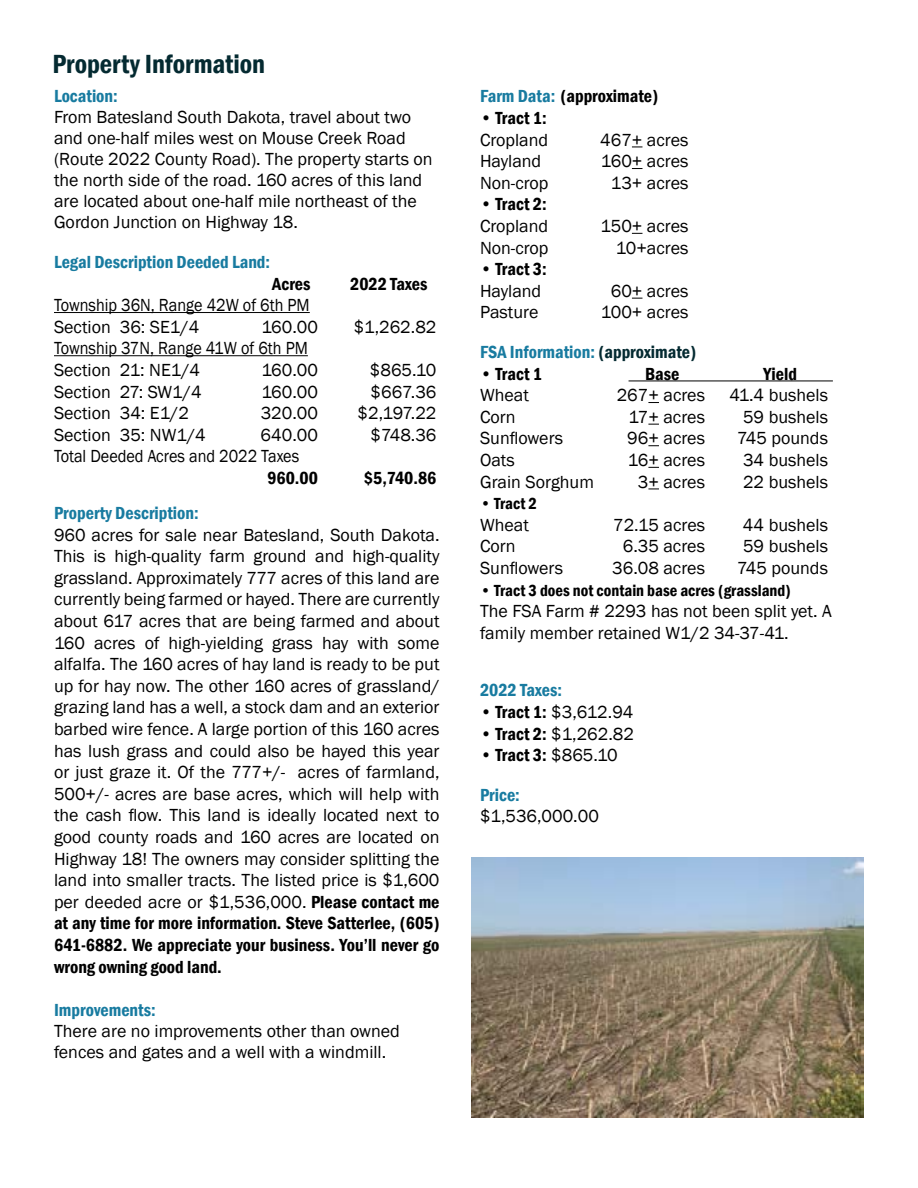
<style>
.page{position:relative;width:918px;height:1188px;background:#fff}
.page>*{position:absolute;margin:0;border:0;box-sizing:border-box;transform-origin:0 0}
.t1{font:600 condensed 27px "Franklin Gothic";letter-spacing:-.005em;color:#042a31}
.t2{font:18px/21.6px "Franklin Gothic";color:#000}
.t3{font:600 condensed 18px/39.6px "Franklin Gothic";color:#187ba0}
.t4{font:600 condensed 18px/39.6px "Franklin Gothic";color:#000}
.t5{font:18px/21.6px "Franklin Gothic";color:#000;scale:.9 1}
.t6{font:600 condensed 16.5px "Franklin Gothic";color:#000}
.s1{font-weight:600;font-stretch:condensed}
.s2{color:#187ba0}
.s3{font-weight:400;font-stretch:normal;color:#000}
.s4{color:#042a31}
.s5{font-weight:400;font-stretch:normal}
</style>
<div class="page">
<hr style="left:54px;top:312px;width:256px;height:1px;background:#000">
<hr style="left:54px;top:355px;width:254px;height:1px;background:#000">
<hr style="left:629px;top:380px;width:204px;height:1px;background:#000">
<img style="left:472px;top:858px;width:392px;height:260px">
<h1 class="t1" style="left:52px;top:46px;width:214px">Property Information</h1>
<p class="t3" style="left:54px;top:76px;width:65px">Location:</p>
<p class="t2" style="left:54px;top:107px;width:380px;line-height:21px">From Batesland South Dakota, travel about two and one-half miles west on Mouse Creek Road (Route 2022 County Road). The property starts on the north side of the road. 160 acres of this land are located about one-half mile northeast of the Gordon Junction on Highway 18.</p>
<p class="t3" style="left:54px;top:242px;width:218px">Legal Description Deeded Land:</p>
<p class="t4" style="left:272px;top:264px;width:40px">Acres</p>
<p class="t4" style="left:350px;top:264px;width:79px">2022 Taxes</p>
<p class="t5" style="left:54px;top:295px;width:286px">Township 36N, Range 42W of 6th PM<br>Section 36: SE1/4</p>
<p class="t2" style="left:261px;top:316px;width:58px">160.00</p>
<p class="t2" style="left:354px;top:316px;width:84px">$1,262.82</p>
<p class="t5" style="left:54px;top:338px;width:284px">Township 37N, Range 41W of 6th PM<br>Section 21: NE1/4</p>
<p class="t2" style="left:261px;top:360px;width:58px">160.00</p>
<p class="t2" style="left:370px;top:360px;width:68px">$865.10</p>
<p class="t2" style="left:54px;top:381px;width:149px">Section 27: SW1/4</p>
<p class="t2" style="left:261px;top:381px;width:58px">160.00</p>
<p class="t2" style="left:371px;top:381px;width:67px">$667.36</p>
<p class="t2" style="left:54px;top:403px;width:137px">Section 34: E1/2</p>
<p class="t2" style="left:261px;top:403px;width:59px">320.00</p>
<p class="t2" style="left:358px;top:403px;width:80px">$2,197.22</p>
<p class="t2" style="left:54px;top:424px;width:153px">Section 35: NW1/4</p>
<p class="t2" style="left:261px;top:424px;width:59px">640.00</p>
<p class="t2" style="left:371px;top:424px;width:67px">$748.36</p>
<p class="t5" style="left:54px;top:446px;width:274px">Total Deeded Acres and 2022 Taxes</p>
<p class="t4" style="left:267px;top:458px;width:52px">960.00</p>
<p class="t4" style="left:364px;top:458px;width:74px">$5,740.86</p>
<p class="t3" style="left:54px;top:493px;width:146px">Property Description:</p>
<p class="t2" style="left:54px;top:524px;width:387px;text-align:justify">960 acres for sale near Batesland, South Dakota.<br>This is high-quality farm ground and high-quality grassland. Approximately 777 acres of this land are currently being farmed or hayed. There are currently about 617 acres that are being farmed and about 160 acres of high-yielding grass hay with some alfalfa. The 160 acres of hay land is ready to be put up for hay now. The other 160 acres of grassland/ grazing land has a well, a stock dam and an exterior barbed wire fence. A large portion of this 160 acres has lush grass and could also be hayed this year or just graze it. Of the 777+/- acres of farmland, 500+/- acres are base acres, which will help with the cash flow. This land is ideally located next to good county roads and 160 acres are located on Highway 18! The owners may consider splitting the land into smaller tracts. The listed price is $1,600 per deeded acre or $1,536,000. <span class="s1">Please contact me at any time for more information. Steve Satterlee, (605)<br>641-6882. We appreciate your business. You’ll never go wrong owning good land.</span></p>
<p class="t3" style="left:54px;top:990px;width:103px">Improvements:</p>
<p class="t2" style="left:54px;top:1020px;width:348px">There are no improvements other than owned fences and gates and a well with a windmill.</p>
<p class="t4" style="left:480px;top:76px;width:180px"><span class="s2">Farm Data:</span> (approximate)</p>
<p class="t4" style="left:480px;top:98px;width:68px">• Tract 1:</p>
<p class="t2" style="left:480px;top:129px;width:70px">Cropland</p>
<p class="t2" style="left:600px;top:129px;width:90px">467+ acres</p>
<p class="t2" style="left:480px;top:151px;width:63px">Hayland</p>
<p class="t2" style="left:601px;top:151px;width:89px">160+ acres</p>
<p class="t2" style="left:480px;top:172px;width:70px">Non-crop</p>
<p class="t2" style="left:611px;top:172px;width:79px">13+ acres</p>
<p class="t4" style="left:480px;top:184px;width:68px">• Tract 2:</p>
<p class="t2" style="left:480px;top:216px;width:70px">Cropland</p>
<p class="t2" style="left:601px;top:216px;width:90px">150+ acres</p>
<p class="t2" style="left:480px;top:237px;width:70px">Non-crop</p>
<p class="t2" style="left:616px;top:237px;width:74px">10+acres</p>
<p class="t4" style="left:480px;top:249px;width:68px">• Tract 3:</p>
<p class="t2" style="left:480px;top:280px;width:63px">Hayland</p>
<p class="t2" style="left:611px;top:280px;width:79px">60+ acres</p>
<p class="t2" style="left:480px;top:302px;width:60px">Pasture</p>
<p class="t3" style="left:480px;top:292px;width:218px;text-indent:121px"><span class="s3">100+ acres<br></span>FSA Information: <span class="s4">(approximate)</span></p>
<p class="t4" style="left:480px;top:354px;width:64px">• Tract 1</p>
<p class="t4" style="left:645px;top:354px;width:36px">Base</p>
<p class="t4" style="left:764px;top:354px;width:35px">Yield</p>
<p class="t2" style="left:480px;top:385px;width:50px">Wheat</p>
<p class="t2" style="left:617px;top:385px;width:90px">267+ acres</p>
<p class="t2" style="left:729px;top:385px;width:100px">41.4 bushels</p>
<p class="t2" style="left:480px;top:406px;width:37px">Corn</p>
<p class="t2" style="left:629px;top:406px;width:78px">17+ acres</p>
<p class="t2" style="left:743px;top:406px;width:86px">59 bushels</p>
<p class="t2" style="left:480px;top:428px;width:85px">Sunflowers</p>
<p class="t2" style="left:627px;top:428px;width:79px">96+ acres</p>
<p class="t2" style="left:737px;top:428px;width:92px">745 pounds</p>
<p class="t2" style="left:480px;top:450px;width:36px">Oats</p>
<p class="t2" style="left:628px;top:450px;width:79px">16+ acres</p>
<p class="t2" style="left:743px;top:450px;width:86px">34 bushels</p>
<p class="t2" style="left:480px;top:471px;width:115px">Grain Sorghum</p>
<p class="t2" style="left:638px;top:471px;width:69px">3+ acres</p>
<p class="t2" style="left:743px;top:471px;width:86px">22 bushels</p>
<p class="t6" style="left:480px;top:493px;width:58px">• Tract 2</p>
<p class="t2" style="left:480px;top:514px;width:50px">Wheat</p>
<p class="t2" style="left:613px;top:514px;width:93px">72.15 acres</p>
<p class="t2" style="left:743px;top:514px;width:87px">44 bushels</p>
<p class="t2" style="left:480px;top:536px;width:37px">Corn</p>
<p class="t2" style="left:623px;top:536px;width:84px">6.35 acres</p>
<p class="t2" style="left:743px;top:536px;width:86px">59 bushels</p>
<p class="t2" style="left:480px;top:558px;width:85px">Sunflowers</p>
<p class="t2" style="left:612px;top:558px;width:94px">36.08 acres</p>
<p class="t2" style="left:737px;top:558px;width:92px">745 pounds</p>
<p class="t6" style="left:480px;top:579px;width:312px">• Tract 3 does not contain base acres (grassland)</p>
<p class="t2" style="left:480px;top:601px;width:353px">The FSA Farm # 2293 has not been split yet. A family member retained W1/2 34-37-41.</p>
<p class="t3" style="left:480px;top:670px;width:83px">2022 Taxes:</p>
<p class="t2" style="left:480px;top:702px;width:155px"><span class="s1">• Tract 1:</span> $3,612.94</p>
<p class="t2" style="left:480px;top:723px;width:155px"><span class="s1">• Tract 2:</span> $1,262.82</p>
<p class="t4" style="left:480px;top:735px;width:139px">• Tract 3: <span class="s5">$865.10<br></span><span class="s2">Price:</span></p>
<p class="t2" style="left:480px;top:805px;width:120px">$1,536,000.00</p>
</div>
